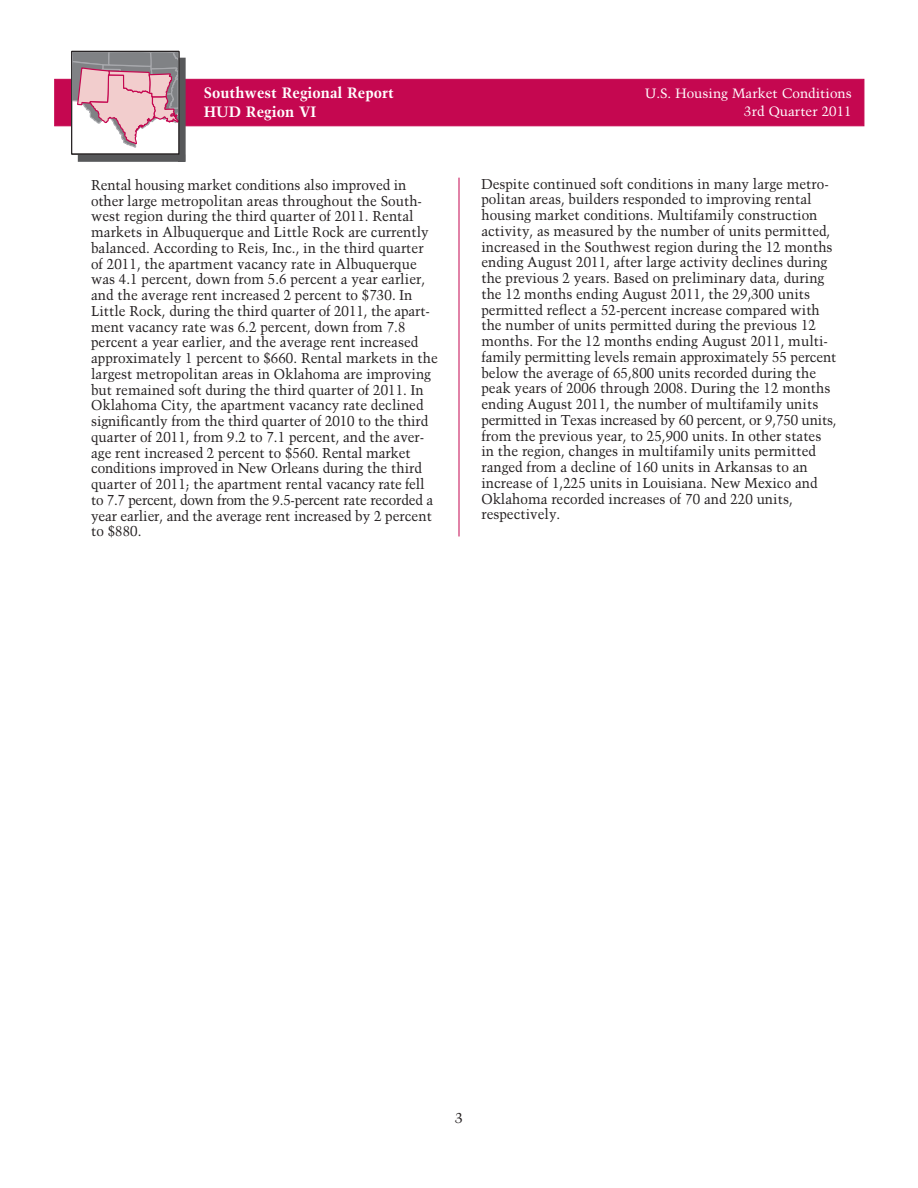
<style>
.page{position:relative;width:918px;height:1188px;background:#fff}
.page>*{position:absolute;margin:0;border:0;box-sizing:border-box;transform-origin:0 0}
.t1{font:700 15px/19.5px "Trump Mediaeval";color:#fff}
.t2{font:14.25px/15.8px "Trump Mediaeval";color:#231f20;scale:.95 1}
.t3{font:14.25px "Trump Mediaeval";color:#231f20}
.t4{font:13.5px/18px "Trump Mediaeval";color:#fff;text-align:right}
</style>
<div class="page">
<div style="left:54px;top:79px;width:810px;height:47px;background:#c50750;border:1px solid #c50750"></div>
<div style="left:179px;top:58px;width:7px;height:104px;background:#57585a"></div>
<div style="left:78px;top:155px;width:107px;height:7px;background:#57585a"></div>
<svg style="left:70px;top:50px;width:113px;height:105px"></svg>
<hr style="left:459px;top:178px;width:1px;height:358px;background:#c50750">
<p class="t1" style="left:204px;top:82px;width:192px">Southwest Regional Report<br>HUD Region VI</p>
<p class="t4" style="left:645px;top:84px;width:208px">U.S. Housing Market Conditions<br>3rd Quarter 2011</p>
<p class="t2" style="left:91px;top:177px;width:367px">Rental housing market conditions also improved in other large metropolitan areas throughout the South&shy;west region during the third quarter of 2011. Rental markets in Albuquerque and Little Rock are currently balanced. According to Reis, Inc., in the third quarter of 2011, the apartment vacancy rate in Albuquerque was 4.1 percent, down from 5.6 percent a year earlier, and the average rent increased 2 percent to $730. In Little Rock, during the third quarter of 2011, the apart-- ment vacancy rate was 6.2 percent, down from 7.8 percent a year earlier, and the average rent increased approximately 1 percent to $660. Rental markets in the largest metropolitan areas in Oklahoma are improving but remained soft during the third quarter of 2011. In Oklahoma City, the apartment vacancy rate declined significantly from the third quarter of 2010 to the third quarter of 2011, from 9.2 to 7.1 percent, and the aver&shy;age rent increased 2 percent to $560. Rental market conditions improved in New Orleans during the third quarter of 2011; the apartment rental vacancy rate fell to 7.7 percent, down from the 9.5-percent rate recorded a year earlier, and the average rent increased by 2 percent to $880.</p>
<p class="t2" style="left:481px;top:176px;width:376px">Despite continued soft conditions in many large metro&shy;politan areas, builders responded to improving rental housing market conditions. Multifamily construction activity, as measured by the number of units permitted, increased in the Southwest region during the 12 months ending August 2011, after large activity declines during the previous 2 years. Based on preliminary data, during the 12 months ending August 2011, the 29,300 units permitted reflect a 52-percent increase compared with the number of units permitted during the previous 12 months. For the 12 months ending August 2011, multi-- family permitting levels remain approximately 55 percent below the average of 65,800 units recorded during the peak years of 2006 through 2008. During the 12 months ending August 2011, the number of multifamily units permitted in Texas increased by 60 percent, or 9,750 units, from the previous year, to 25,900 units. In other states in the region, changes in multifamily units permitted ranged from a decline of 160 units in Arkansas to an increase of 1,225 units in Louisiana. New Mexico and Oklahoma recorded increases of 70 and 220 units, respectively.</p>
<p class="t3" style="left:455px;top:1110px;width:9px">3</p>
</div>
